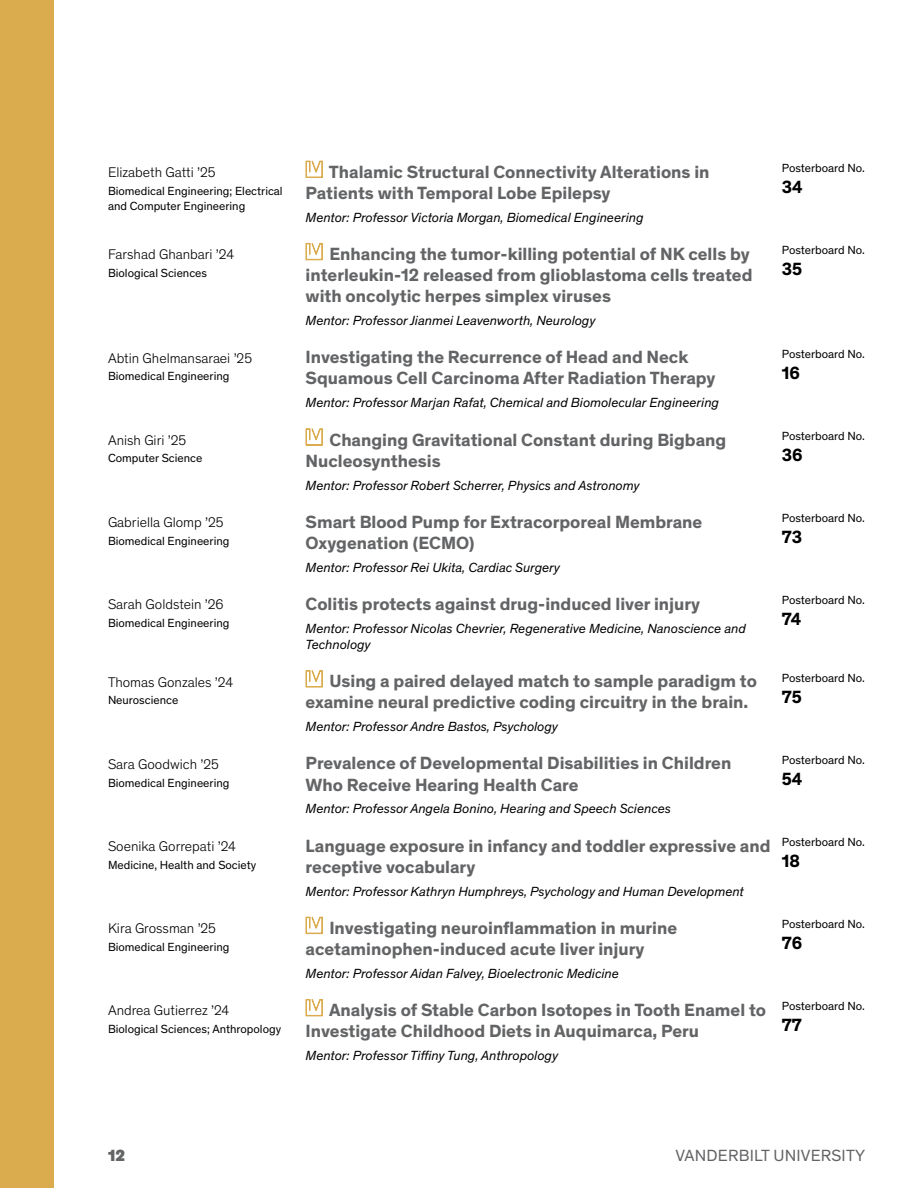
<style>
.page{position:relative;width:918px;height:1188px;background:#fff}
.page>*{position:absolute;margin:0;border:0;box-sizing:border-box;transform-origin:0 0}
.t1{font:700 18px/21px "Theinhardt";color:#636466}
.t2{font:700 18px "Theinhardt";color:#000}
.t3{font:16.5px "Theinhardt";letter-spacing:.01em;color:#636466}
.t4{font:900 16.5px "Theinhardt";color:#636466}
.t5{font:300 14.25px "Theinhardt";color:#000}
.t6{font:italic 13.5px/16.2px "Theinhardt";color:#000}
.t7{font:12px/15px "Theinhardt";color:#000}
</style>
<div class="page">
<div style="left:0;top:0;width:54px;height:1188px;background:#dbac4d"></div>
<svg style="left:305px;top:160px;width:18px;height:18px"></svg>
<svg style="left:305px;top:242px;width:18px;height:19px"></svg>
<svg style="left:305px;top:428px;width:18px;height:18px"></svg>
<svg style="left:305px;top:670px;width:18px;height:18px"></svg>
<svg style="left:305px;top:916px;width:18px;height:18px"></svg>
<svg style="left:305px;top:999px;width:18px;height:18px"></svg>
<p class="t5" style="left:108px;top:162px;width:109px">Elizabeth Gatti ’25</p>
<p class="t7" style="left:108px;top:183px;width:176px">Biomedical Engineering; Electrical and Computer Engineering</p>
<p class="t5" style="left:108px;top:245px;width:128px">Farshad Ghanbari ’24</p>
<p class="t7" style="left:108px;top:265px;width:101px">Biological Sciences</p>
<p class="t5" style="left:108px;top:348px;width:146px">Abtin Ghelmansaraei ’25</p>
<p class="t7" style="left:108px;top:368px;width:123px">Biomedical Engineering</p>
<p class="t5" style="left:108px;top:430px;width:80px">Anish Giri ’25</p>
<p class="t7" style="left:108px;top:450px;width:96px">Computer Science</p>
<p class="t5" style="left:108px;top:512px;width:117px">Gabriella Glomp ’25</p>
<p class="t7" style="left:108px;top:533px;width:123px">Biomedical Engineering</p>
<p class="t5" style="left:108px;top:594px;width:117px">Sarah Goldstein ’26</p>
<p class="t7" style="left:108px;top:615px;width:123px">Biomedical Engineering</p>
<p class="t5" style="left:108px;top:672px;width:127px">Thomas Gonzales ’24</p>
<p class="t7" style="left:108px;top:692px;width:72px">Neuroscience</p>
<p class="t5" style="left:108px;top:754px;width:112px">Sara Goodwich ’25</p>
<p class="t7" style="left:108px;top:774px;width:123px">Biomedical Engineering</p>
<p class="t5" style="left:108px;top:836px;width:129px">Soenika Gorrepati ’24</p>
<p class="t7" style="left:108px;top:857px;width:150px">Medicine, Health and Society</p>
<p class="t5" style="left:108px;top:918px;width:110px">Kira Grossman ’25</p>
<p class="t7" style="left:108px;top:939px;width:123px">Biomedical Engineering</p>
<p class="t5" style="left:108px;top:1001px;width:123px">Andrea Gutierrez ’24</p>
<p class="t7" style="left:108px;top:1021px;width:175px">Biological Sciences; Anthropology</p>
<p class="t1" style="left:306px;top:160px;width:405px;text-indent:23px">Thalamic Structural Connectivity Alterations in<br>Patients with Temporal Lobe Epilepsy</p>
<p class="t6" style="left:306px;top:208px;width:339px">Mentor: Professor Victoria Morgan, Biomedical Engineering</p>
<p class="t1" style="left:306px;top:242px;width:448px;text-indent:24px">Enhancing the tumor-killing potential of NK cells by interleukin-12 released from glioblastoma cells treated with oncolytic herpes simplex viruses</p>
<p class="t6" style="left:306px;top:312px;width:291px">Mentor: Professor Jianmei Leavenworth, Neurology</p>
<p class="t1" style="left:306px;top:346px;width:411px">Investigating the Recurrence of Head and Neck<br>Squamous Cell Carcinoma After Radiation Therapy</p>
<p class="t6" style="left:306px;top:394px;width:415px">Mentor: Professor Marjan Rafat, Chemical and Biomolecular Engineering</p>
<p class="t1" style="left:306px;top:428px;width:422px;text-indent:24px">Changing Gravitational Constant during Bigbang<br>Nucleosynthesis</p>
<p class="t6" style="left:306px;top:476px;width:336px">Mentor: Professor Robert Scherrer, Physics and Astronomy</p>
<p class="t1" style="left:306px;top:510px;width:398px">Smart Blood Pump for Extracorporeal Membrane<br>Oxygenation (ECMO)</p>
<p class="t6" style="left:306px;top:558px;width:256px">Mentor: Professor Rei Ukita, Cardiac Surgery</p>
<p class="t1" style="left:306px;top:592px;width:396px">Colitis protects against drug-induced liver injury</p>
<p class="t6" style="left:306px;top:619px;width:442px">Mentor: Professor Nicolas Chevrier, Regenerative Medicine, Nanoscience and<br>Technology</p>
<p class="t1" style="left:306px;top:670px;width:453px;text-indent:24px">Using a paired delayed match to sample paradigm to examine neural predictive coding circuitry in the brain.</p>
<p class="t6" style="left:306px;top:718px;width:254px">Mentor: Professor Andre Bastos, Psychology</p>
<p class="t1" style="left:306px;top:752px;width:427px">Prevalence of Developmental Disabilities in Children<br>Who Receive Hearing Health Care</p>
<p class="t6" style="left:306px;top:800px;width:367px">Mentor: Professor Angela Bonino, Hearing and Speech Sciences</p>
<p class="t1" style="left:306px;top:834px;width:466px">Language exposure in infancy and toddler expressive and receptive vocabulary</p>
<p class="t6" style="left:306px;top:882px;width:440px">Mentor: Professor Kathryn Humphreys, Psychology and Human Development</p>
<p class="t1" style="left:306px;top:916px;width:373px;text-indent:24px">Investigating neuroinflammation in murine acetaminophen-induced acute liver injury</p>
<p class="t6" style="left:306px;top:964px;width:315px">Mentor: Professor Aidan Falvey, Bioelectronic Medicine</p>
<p class="t1" style="left:306px;top:998px;width:462px;text-indent:23px">Analysis of Stable Carbon Isotopes in Tooth Enamel to<br>Investigate Childhood Diets in Auquimarca, Peru</p>
<p class="t6" style="left:306px;top:1047px;width:254px">Mentor: Professor Tiffiny Tung, Anthropology</p>
<p class="t7" style="left:782px;top:160px;width:85px">Posterboard No.</p>
<p class="t2" style="left:782px;top:174px;width:22px">34</p>
<p class="t7" style="left:782px;top:242px;width:85px">Posterboard No.</p>
<p class="t2" style="left:782px;top:256px;width:22px">35</p>
<p class="t7" style="left:782px;top:346px;width:85px">Posterboard No.</p>
<p class="t2" style="left:782px;top:359px;width:20px">16</p>
<p class="t7" style="left:782px;top:428px;width:85px">Posterboard No.</p>
<p class="t2" style="left:782px;top:441px;width:22px">36</p>
<p class="t7" style="left:782px;top:510px;width:85px">Posterboard No.</p>
<p class="t2" style="left:782px;top:524px;width:22px">73</p>
<p class="t7" style="left:782px;top:592px;width:85px">Posterboard No.</p>
<p class="t2" style="left:782px;top:606px;width:21px">74</p>
<p class="t7" style="left:782px;top:669px;width:85px">Posterboard No.</p>
<p class="t2" style="left:782px;top:683px;width:22px">75</p>
<p class="t7" style="left:782px;top:752px;width:85px">Posterboard No.</p>
<p class="t2" style="left:782px;top:765px;width:22px">54</p>
<p class="t7" style="left:782px;top:834px;width:85px">Posterboard No.</p>
<p class="t2" style="left:782px;top:848px;width:20px">18</p>
<p class="t7" style="left:782px;top:916px;width:85px">Posterboard No.</p>
<p class="t2" style="left:782px;top:930px;width:22px">76</p>
<p class="t7" style="left:782px;top:998px;width:85px">Posterboard No.</p>
<p class="t2" style="left:782px;top:1012px;width:22px">77</p>
<p class="t4" style="left:108px;top:1143px;width:19px">12</p>
<p class="t3" style="left:675px;top:1144px;width:191px">VANDERBILT UNIVERSITY</p>
</div>
